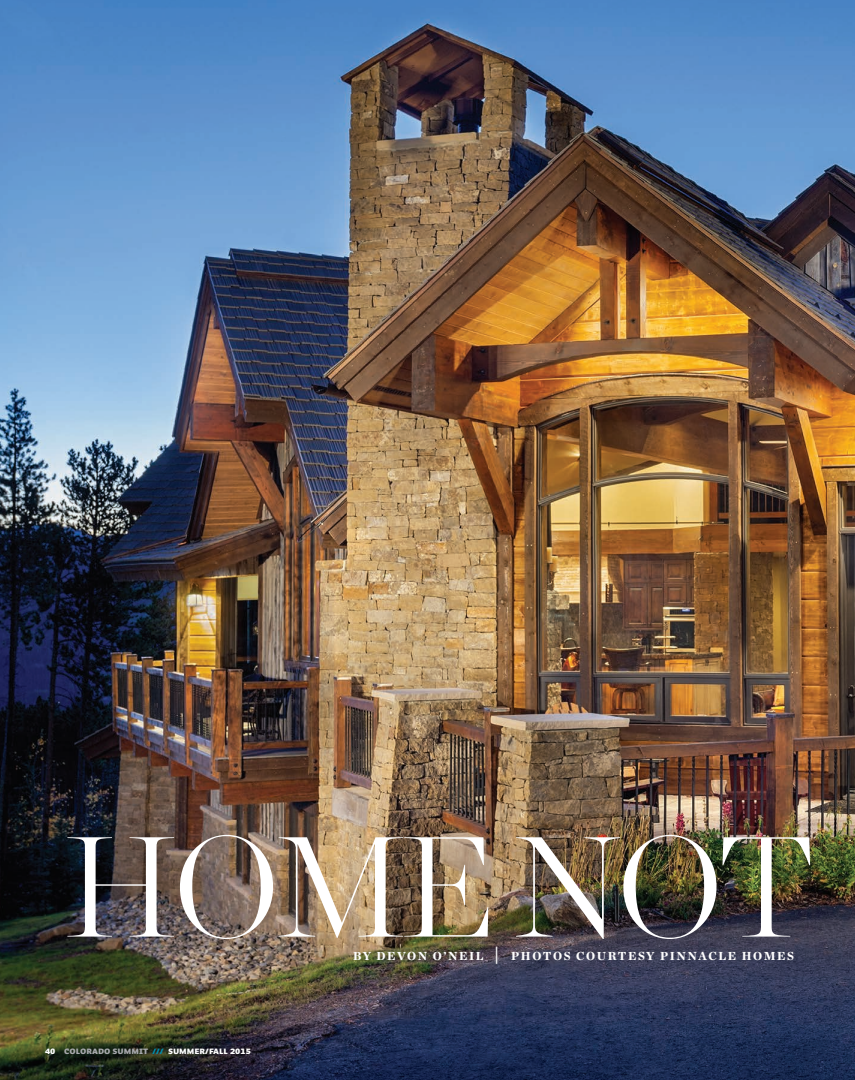
<style>
.page{position:relative;width:855px;height:1080px;background:#fff}
.page>*{position:absolute;margin:0;border:0;box-sizing:border-box;transform-origin:0 0}
.t1{font:200 142.5px "Chronicle Display";letter-spacing:-.03em;color:#fff}
.t2{font:900 11.88px "Chronicle Deck";letter-spacing:.13em;color:#fff}
.t3{font:10px "Auto 1 Black Sm Cp";color:#fff}
.s1{font-size:18.38px}
.s2{color:#a8a9ad}
.s3{color:#0090b0}
</style>
<div class="page">
<img style="left:0;top:0;width:855px;height:1080px">
<h1 class="t1" style="left:65px;top:779px;width:752px">HOME NOT</h1>
<p class="t2" style="left:353px;top:946px;width:443px">BY DEVON O’NEIL <span class="s1">|</span> PHOTOS COURTESY PINNACLE HOMES</p>
<p class="t3" style="left:45px;top:1046px;width:207px">40 <span class="s2">COLORADO SUMMIT</span> <span class="s3">///</span> SUMMER/FALL 2015</p>
</div>
